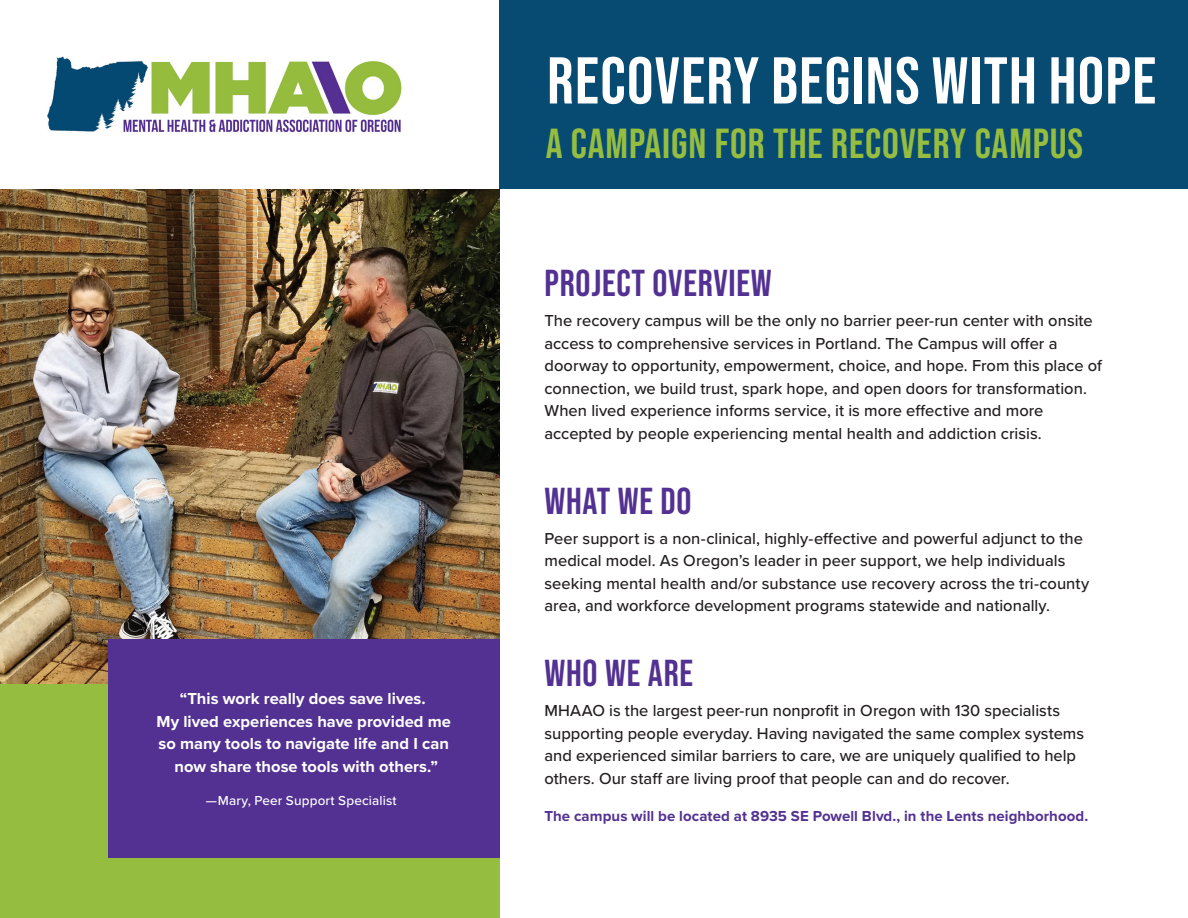
<style>
.page{position:relative;width:1188px;height:918px;background:#fff}
.page>*{position:absolute;margin:0;border:0;box-sizing:border-box;transform-origin:0 0}
.p_h1{font:66px "Bebas Neue";letter-spacing:.02em;color:#fff}
.subhead{font:42px "Bebas Neue";letter-spacing:.02em;color:#95bd40}
.p_h3-tight{font:37.5px "Bebas Neue";letter-spacing:.02em;color:#533192}
.p_h3{font:37.5px "Bebas Neue";letter-spacing:.02em;color:#533192}
.p_copy-base{font:500 16.5px/22.5px "Proxima Nova";color:#231f20}
.p_copy-quote{font:700 16.5px/22.5px "Proxima Nova";color:#fff;text-align:center}
.p_copy-base-2{font:700 15px "Proxima Nova";letter-spacing:.005em;color:#533192}
.p_copy-note{font:500 13.5px "Proxima Nova";letter-spacing:.01em;color:#fff}
</style>
<div class="page">
<div style="left:0;top:684px;width:500px;height:234px;background:#95bd40"></div>
<div style="left:500px;top:0;width:688px;height:189px;background:#074a72"></div>
<img style="left:47px;top:56px;width:355px;height:77px">
<img style="left:0;top:189px;width:500px;height:495px">
<div style="left:108px;top:639px;width:392px;height:218px;background:#533192"></div>
<p class="p_copy-quote" style="left:156px;top:688px;width:296px">“This work really does save lives.<br>My lived experiences have provided me so many tools to navigate life and I can now share those tools with others.”</p>
<p class="p_copy-note" style="left:206px;top:790px;width:192px">—Mary, Peer Support Specialist</p>
<p class="p_h1" style="left:547px;top:43px;width:611px">RECOVERY BEGINS WITH HOPE</p>
<p class="subhead" style="left:546px;top:119px;width:539px">A CAMPAIGN FOR THE RECOVERY CAMPUS</p>
<p class="p_h3" style="left:544px;top:262px;width:229px">PROJECT OVERVIEW</p>
<p class="p_copy-base" style="left:544px;top:309px;width:559px">The recovery campus will be the only no barrier peer-run center with onsite access to comprehensive services in Portland. The Campus will offer a doorway to opportunity, empowerment, choice, and hope. From this place of connection, we build trust, spark hope, and open doors for transformation.<br>When lived experience informs service, it is more effective and more accepted by people experiencing mental health and addiction crisis.</p>
<p class="p_h3-tight" style="left:544px;top:479px;width:149px">WHAT WE DO</p>
<p class="p_copy-base" style="left:544px;top:526px;width:546px">Peer support is a non-clinical, highly-effective and powerful adjunct to the medical model. As Oregon’s leader in peer support, we help individuals seeking mental health and/or substance use recovery across the tri-county area, and workforce development programs statewide and nationally.</p>
<p class="p_h3-tight" style="left:544px;top:652px;width:150px">WHO WE ARE</p>
<p class="p_copy-base" style="left:544px;top:699px;width:541px">MHAAO is the largest peer-run nonprofit in Oregon with 130 specialists supporting people everyday. Having navigated the same complex systems and experienced similar barriers to care, we are uniquely qualified to help others. Our staff are living proof that people can and do recover.</p>
<p class="p_copy-base-2" style="left:544px;top:807px;width:545px">The campus will be located at 8935 SE Powell Blvd., in the Lents neighborhood.</p>
</div>
